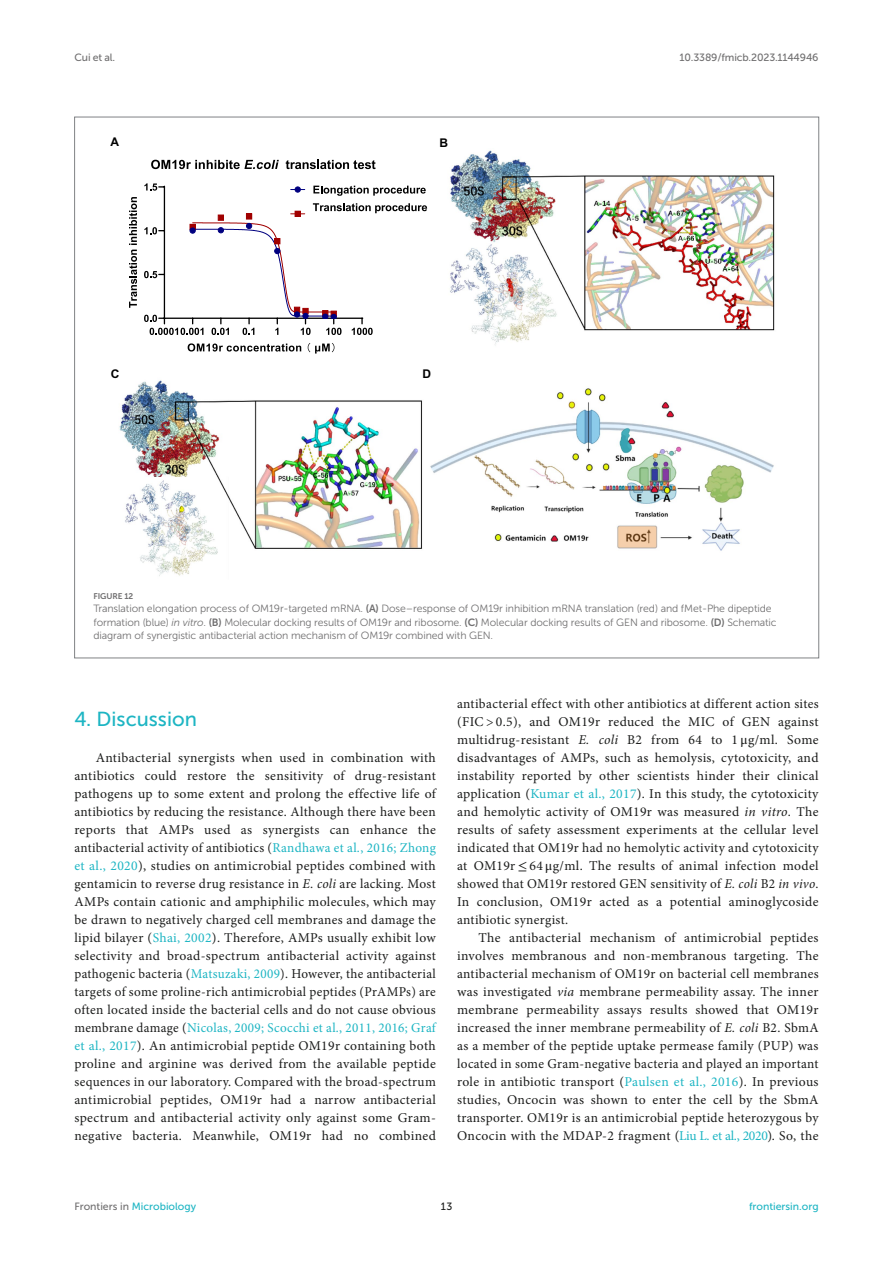
<style>
.page{position:relative;width:893px;height:1263px;background:#fff}
.page>*{position:absolute;margin:0;border:0;box-sizing:border-box;transform-origin:0 0}
.HEAD_1{font:20.25px "Museo Sans 500";color:#1db5c3}
.TEXT_FLUSH{font:13.5px/18px "Minion Pro";letter-spacing:.025em;color:#1b1c1b;text-align:justify}
.TEXT{font:13.5px/18px "Minion Pro";letter-spacing:.02em;color:#1b1c1b;text-align:justify}
.t1{font:700 12px "Arial";color:#000}
.FIG_LEG{font:10.5px/13.5px "Museo Sans 300";letter-spacing:-.01em;color:#706f70}
.t2{font:10.5px "Museo Sans 500";color:#1db5c3}
.t3{font:10.5px "Museo Sans 500";letter-spacing:-.015em;color:#706f70}
.t4{font:10.5px "Museo Sans 500";color:#1b1c1b}
.FIG_HD{font:8.25px "Museo Sans 700";letter-spacing:-.01em;color:#706f70}
.s1{font-family:"Museo Sans 700"}
.s2{font-style:italic}
.s3{color:#1db5c3}
.s4{font-family:"STIX General"}
.s5{color:#706f70}
</style>
<div class="page">
<img style="left:119px;top:150px;width:656px;height:426px">
<hr style="left:164px;top:186px;width:1px;height:133px;background:#000">
<svg style="left:144px;top:183px;width:20px;height:8px"></svg>
<svg style="left:151px;top:160px;width:128px;height:9px"></svg>
<svg style="left:286px;top:160px;width:90px;height:9px"></svg>
<svg style="left:188px;top:343px;width:113px;height:8px"></svg>
<svg style="left:308px;top:343px;width:26px;height:11px"></svg>
<svg style="left:129px;top:197px;width:8px;height:111px"></svg>
<svg style="left:313px;top:186px;width:113px;height:10px"></svg>
<svg style="left:291px;top:187px;width:14px;height:5px"></svg>
<svg style="left:144px;top:203px;width:283px;height:132px"></svg>
<p class="t3" style="left:74px;top:51px;width:42px">Cui et al.</p>
<p class="t3" style="left:680px;top:51px;width:140px">10.3389/fmicb.2023.1144946</p>
<p class="t1" style="left:111px;top:134px;width:10px">A</p>
<p class="t1" style="left:439px;top:134px;width:10px">B</p>
<p class="t1" style="left:111px;top:365px;width:10px">C</p>
<p class="t1" style="left:423px;top:365px;width:10px">D</p>
<p class="FIG_HD" style="left:94px;top:591px;width:41px">FIGURE 12</p>
<p class="FIG_LEG" style="left:94px;top:602px;width:685px">Translation elongation process of OM19r-targeted mRNA. <span class="s1">(A)</span> Dose–response of OM19r inhibition mRNA translation (red) and fMet-Phe dipeptide formation (blue) <span class="s2">in vitro</span>. <span class="s1">(B)</span> Molecular docking results of OM19r and ribosome. <span class="s1">(C)</span> Molecular docking results of GEN and ribosome. <span class="s1">(D)</span> Schematic diagram of synergistic antibacterial action mechanism of OM19r combined with GEN.</p>
<p class="HEAD_1" style="left:74px;top:708px;width:124px">4. Discussion</p>
<p class="TEXT_FLUSH" style="left:74px;top:749px;width:363px;text-indent:21px">Antibacterial synergists when used in combination with antibiotics could restore the sensitivity of drug-resistant pathogens up to some extent and prolong the effective life of antibiotics by reducing the resistance. Although there have been reports that AMPs used as synergists can enhance the antibacterial activity of antibiotics (<span class="s3">Randhawa et al., 2016; Zhong et al., 2020</span>), studies on antimicrobial peptides combined with gentamicin to reverse drug resistance in <span class="s2">E. coli</span> are lacking. Most AMPs contain cationic and amphiphilic molecules, which may be drawn to negatively charged cell membranes and damage the lipid bilayer (<span class="s3">Shai, 2002</span>). Therefore, AMPs usually exhibit low selectivity and broad-spectrum antibacterial activity against pathogenic bacteria (<span class="s3">Matsuzaki, 2009</span>). However, the antibacterial targets of some proline-rich antimicrobial peptides (PrAMPs) are often located inside the bacterial cells and do not cause obvious membrane damage (<span class="s3">Nicolas, 2009; Scocchi et al., 2011, 2016; Graf et al., 2017</span>). An antimicrobial peptide OM19r containing both proline and arginine was derived from the available peptide sequences in our laboratory. Compared with the broad-spectrum antimicrobial peptides, OM19r had a narrow antibacterial spectrum and antibacterial activity only against some Gram&shy;negative bacteria. Meanwhile, OM19r had no combined</p>
<p class="TEXT_FLUSH" style="left:457px;top:695px;width:363px">antibacterial effect with other antibiotics at different action sites (FIC &gt; 0.5), and OM19r reduced the MIC of GEN against multidrug-resistant <span class="s2">E. coli</span> B2 from 64 to 1 <span class="s4">μ</span>g/ml. Some disadvantages of AMPs, such as hemolysis, cytotoxicity, and instability reported by other scientists hinder their clinical application (<span class="s3">Kumar et al., 2017</span>). In this study, the cytotoxicity and hemolytic activity of OM19r was measured <span class="s2">in vitro</span>. The results of safety assessment experiments at the cellular level indicated that OM19r had no hemolytic activity and cytotoxicity at OM19r <span class="s4">≤</span> 64 <span class="s4">μ</span>g/ml. The results of animal infection model showed that OM19r restored GEN sensitivity of <span class="s2">E. coli</span> B2 <span class="s2">in vivo</span>.<br>In conclusion, OM19r acted as a potential aminoglycoside antibiotic synergist.</p>
<p class="TEXT" style="left:457px;top:929px;width:363px;text-indent:21px">The antibacterial mechanism of antimicrobial peptides involves membranous and non-membranous targeting. The antibacterial mechanism of OM19r on bacterial cell membranes was investigated <span class="s2">via</span> membrane permeability assay. The inner membrane permeability assays results showed that OM19r increased the inner membrane permeability of <span class="s2">E. coli</span> B2. SbmA as a member of the peptide uptake permease family (PUP) was located in some Gram-negative bacteria and played an important role in antibiotic transport (<span class="s3">Paulsen et al., 2016</span>). In previous studies, Oncocin was shown to enter the cell by the SbmA transporter. OM19r is an antimicrobial peptide heterozygous by Oncocin with the MDAP-2 fragment (<span class="s3">Liu L. et al., 2020</span>). So, the</p>
<p class="t2" style="left:74px;top:1200px;width:123px"><span class="s5">Frontiers in</span> Microbiology</p>
<p class="t4" style="left:441px;top:1200px;width:13px">13</p>
<p class="t2" style="left:749px;top:1200px;width:71px">frontiersin.org</p>
</div>
